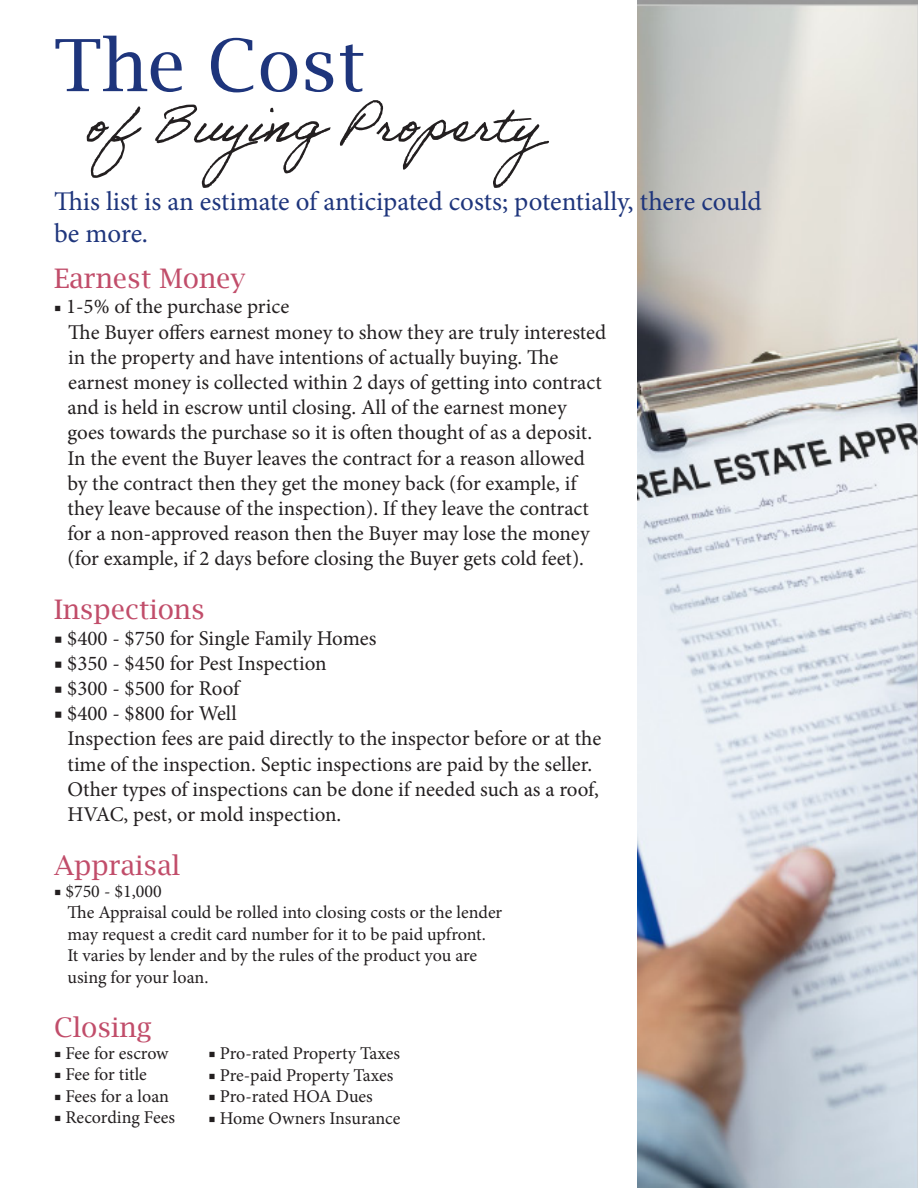
<style>
.page{position:relative;width:918px;height:1188px;background:#fff}
.page>*{position:absolute;margin:0;border:0;box-sizing:border-box;transform-origin:0 0}
.t1{font:72px "Lucida Bright";color:#1e357c}
.t2{font:54px "Adobe Handwriting Ernie";color:#231f20}
.t3{font:27px/32.4px "Minion Pro";letter-spacing:-.005em;color:#1e357c}
.t4{font:27px "Lucida Bright";color:#c14d6a}
.t5{font:21px "Minion Pro";color:#231f20}
.t6{font:18px "Minion Pro";letter-spacing:-.005em;color:#231f20}
.s1{font-size:18px}
</style>
<div class="page">
<img style="left:637px;top:0;width:281px;height:1188px">
<p class="t1" style="left:54px;top:24px;width:313px">The Cost</p>
<p class="t2" style="left:84px;top:92px;width:486px">of Buying Property</p>
<p class="t3" style="left:54px;top:185px;width:709px">This list is an estimate of anticipated costs; potentially, there could be more.</p>
<p class="t4" style="left:54px;top:263px;width:193px">Earnest Money</p>
<p class="t5" style="left:54px;top:293px;width:237px"><span class="s1">■</span> 1-5% of the purchase price</p>
<p class="t5" style="left:68px;top:318px;width:540px">The Buyer offers earnest money to show they are truly interested</p>
<p class="t5" style="left:68px;top:343px;width:492px">in the property and have intentions of actually buying. The</p>
<p class="t5" style="left:68px;top:368px;width:535px">earnest money is collected within 2 days of getting into contract</p>
<p class="t5" style="left:68px;top:393px;width:501px">and is held in escrow until closing. All of the earnest money</p>
<p class="t5" style="left:68px;top:419px;width:526px">goes towards the purchase so it is often thought of as a deposit.</p>
<p class="t5" style="left:68px;top:444px;width:519px">In the event the Buyer leaves the contract for a reason allowed</p>
<p class="t5" style="left:68px;top:469px;width:511px">by the contract then they get the money back (for example, if</p>
<p class="t5" style="left:68px;top:494px;width:523px">they leave because of the inspection). If they leave the contract</p>
<p class="t5" style="left:68px;top:519px;width:524px">for a non-approved reason then the Buyer may lose the money</p>
<p class="t5" style="left:68px;top:545px;width:518px">(for example, if 2 days before closing the Buyer gets cold feet).</p>
<p class="t4" style="left:54px;top:594px;width:152px">Inspections</p>
<p class="t5" style="left:54px;top:624px;width:324px">■ $400 - $750 for Single Family Homes</p>
<p class="t5" style="left:54px;top:649px;width:274px">■ $350 - $450 for Pest Inspection</p>
<p class="t5" style="left:54px;top:674px;width:187px">■ $300 - $500 for Roof</p>
<p class="t5" style="left:54px;top:699px;width:184px">■ $400 - $800 for Well</p>
<p class="t5" style="left:68px;top:725px;width:535px">Inspection fees are paid directly to the inspector before or at the</p>
<p class="t5" style="left:68px;top:750px;width:526px">time of the inspection. Septic inspections are paid by the seller.</p>
<p class="t5" style="left:68px;top:775px;width:533px">Other types of inspections can be done if needed such as a roof,</p>
<p class="t5" style="left:68px;top:800px;width:275px">HVAC, pest, or mold inspection.</p>
<p class="t4" style="left:54px;top:850px;width:128px">Appraisal</p>
<p class="t6" style="left:54px;top:879px;width:109px">■ $750 - $1,000</p>
<p class="t6" style="left:68px;top:900px;width:436px">The Appraisal could be rolled into closing costs or the lender</p>
<p class="t6" style="left:68px;top:922px;width:420px">may request a credit card number for it to be paid upfront.</p>
<p class="t6" style="left:68px;top:944px;width:411px">It varies by lender and by the rules of the product you are</p>
<p class="t6" style="left:68px;top:965px;width:142px">using for your loan.</p>
<p class="t4" style="left:54px;top:1012px;width:99px">Closing</p>
<p class="t6" style="left:54px;top:1041px;width:116px">■ Fee for escrow</p>
<p class="t6" style="left:54px;top:1062px;width:94px">■ Fee for title</p>
<p class="t6" style="left:54px;top:1084px;width:116px">■ Fees for a loan</p>
<p class="t6" style="left:54px;top:1106px;width:123px">■ Recording Fees</p>
<p class="t6" style="left:208px;top:1041px;width:193px">■ Pro-rated Property Taxes</p>
<p class="t6" style="left:208px;top:1063px;width:186px">■ Pre-paid Property Taxes</p>
<p class="t6" style="left:208px;top:1084px;width:166px">■ Pro-rated HOA Dues</p>
<p class="t6" style="left:208px;top:1106px;width:194px">■ Home Owners Insurance</p>
</div>
